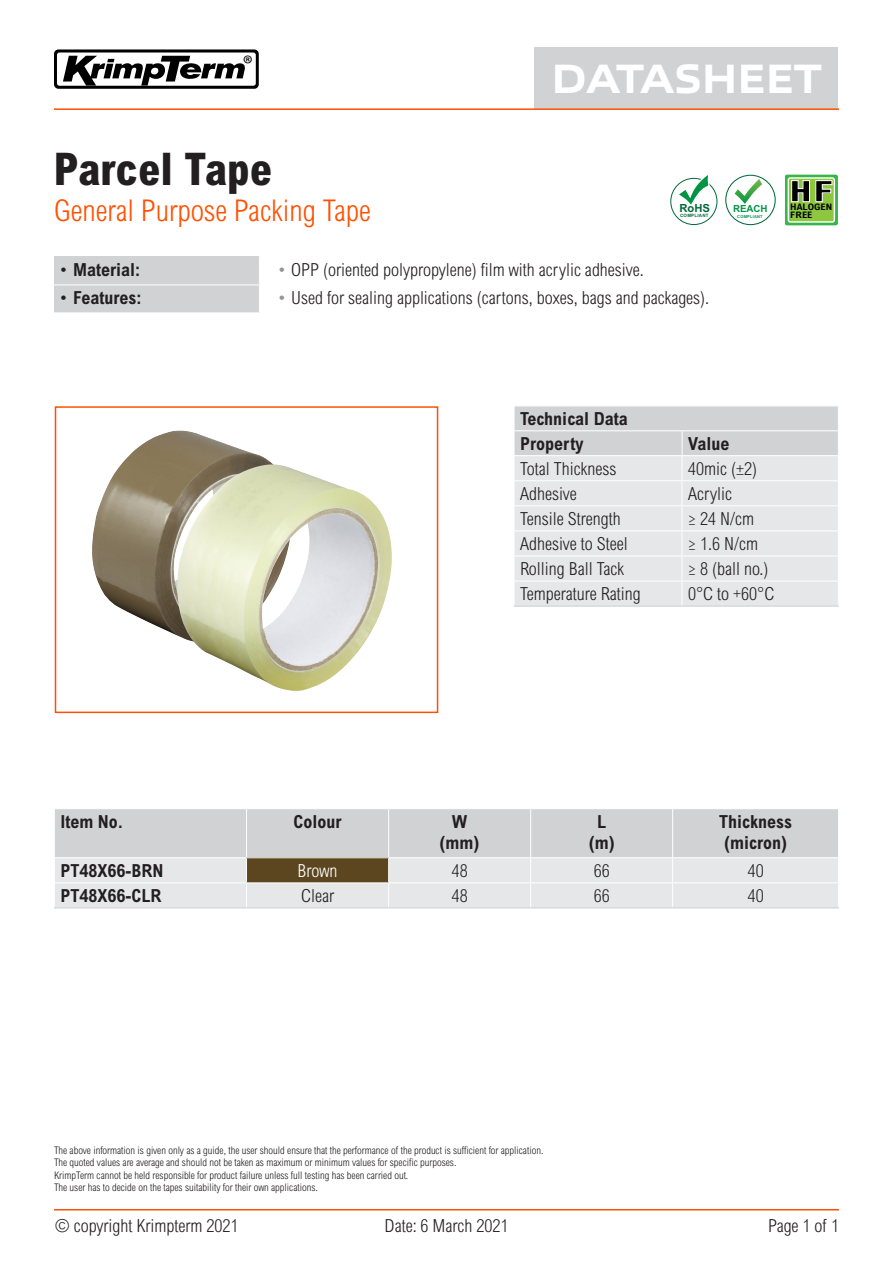
<style>
.page{position:relative;width:893px;height:1263px;background:#fff}
.page>*{position:absolute;margin:0;border:0;box-sizing:border-box;transform-origin:0 0}
.t1{font:800 condensed 45px "Arial MT Std";color:#231f20}
.t2{font:800 41.4px "Allumi Std Extended";letter-spacing:-.02em;color:#fff;scale:.9 1}
.t3{font:300 condensed 30px "Arial MT Std";color:#ff5000}
.t4{font:800 condensed 29.4px "Arial MT Std";color:#000;scale:1.33 1}
.t5{font:24.15px "Myriad Pro";color:#000}
.t6{font:300 condensed 18px "Arial MT Std";color:#231f20}
.t7{font:700 condensed 18px/21.6px "Arial MT Std";color:#231f20;text-align:center}
.t8{font:300 condensed 18px "Arial MT Std";color:#fff}
.t9{font:700 11.25px "Arial MT Std";color:#006838}
.t10{font:300 condensed 10.5px/12.6px "Arial MT Std";color:#231f20}
.t11{font:700 9.75px "Arial MT Std";color:#009444}
.t12{font:700 condensed 9px/7.6px "Arial MT Std";color:#000;scale:1.18 1}
.t13{font:700 4.5px "Arial MT Std";letter-spacing:.045em;color:#006838}
.t14{font:700 4.05px "Arial MT Std";letter-spacing:.045em;color:#009444}
.s1{font-weight:300}
.s2{color:#939598}
</style>
<div class="page">
<div style="left:54px;top:256px;width:205px;height:57px;background:#d1d2d4"></div>
<div style="left:534px;top:48px;width:304px;height:61px;background:#d1d2d4"></div>
<svg style="left:54px;top:49px;width:205px;height:40px"></svg>
<hr style="left:54px;top:285px;width:205px;height:1px;background:#fff">
<hr style="left:54px;top:312px;width:205px;height:1px;background:#fff">
<hr style="left:54px;top:108px;width:785px;height:2px;background:#ff5000">
<svg style="left:55px;top:809px;width:783px;height:98px;background:#d6d6d6"></svg>
<hr style="left:54px;top:907px;width:193px;height:1px;background:#d1d2d4">
<hr style="left:247px;top:907px;width:142px;height:1px;background:#d1d2d4">
<hr style="left:389px;top:907px;width:142px;height:1px;background:#d1d2d4">
<hr style="left:531px;top:907px;width:142px;height:1px;background:#d1d2d4">
<hr style="left:673px;top:907px;width:166px;height:1px;background:#d1d2d4">
<div style="left:55px;top:406px;width:383px;height:307px;border:2px solid #ff5000"></div>
<img style="left:92px;top:430px;width:181px;height:206px">
<img style="left:177px;top:464px;width:215px;height:227px">
<svg style="left:514px;top:406px;width:324px;height:199px;background:#e2e3e5"></svg>
<hr style="left:514px;top:605px;width:168px;height:2px;background:#d1d2d4">
<hr style="left:682px;top:605px;width:157px;height:2px;background:#d1d2d4">
<hr style="left:54px;top:1209px;width:785px;height:1px;background:#ff5000">
<svg style="left:785px;top:175px;width:53px;height:50px"></svg>
<div style="left:788px;top:178px;width:46px;height:44px;background:#8dc63f;border-radius:2px"></div>
<div style="left:788px;top:177px;width:47px;height:46px;border:1px solid #fff;border-radius:2px"></div>
<svg style="left:791px;top:180px;width:42px;height:22px"></svg>
<div style="left:725px;top:175px;width:51px;height:50px;border:1px solid #006838;border-radius:50%"></div>
<svg style="left:735px;top:179px;width:27px;height:25px"></svg>
<div style="left:670px;top:178px;width:47px;height:47px;border:1px solid #006838;border-radius:50%"></div>
<svg style="left:676px;top:175px;width:34px;height:30px"></svg>
<h3 class="t5" style="left:243px;top:49px;width:12px">®</h3>
<h1 class="t1" style="left:54px;top:141px;width:220px">Parcel Tape</h1>
<h3 class="t3" style="left:54px;top:193px;width:318px">General Purpose Packing Tape</h3>
<h2 class="t2" style="left:551px;top:56px;width:303px">DATASHEET</h2>
<p class="t9" style="left:679px;top:201px;width:32px">RoHS</p>
<p class="t13" style="left:680px;top:213px;width:30px">COMPLIANT</p>
<p class="t11" style="left:733px;top:202px;width:36px">REACH</p>
<p class="t14" style="left:737px;top:214px;width:27px">COMPLIANT</p>
<h3 class="t4" style="left:790px;top:173px;width:34px">HF</h3>
<p class="t12" style="left:790px;top:203px;width:37px">HALOGEN<br>FREE</p>
<h3 class="t7" style="left:58px;top:258px;width:83px"><span class="s1">•</span> Material:</h3>
<h3 class="t6" style="left:276px;top:259px;width:369px"><span class="s2">•</span> OPP (oriented polypropylene) film with acrylic adhesive.</h3>
<h3 class="t7" style="left:58px;top:287px;width:85px"><span class="s1">•</span> Features:</h3>
<h3 class="t6" style="left:276px;top:288px;width:434px"><span class="s2">•</span> Used for sealing applications (cartons, boxes, bags and packages).</h3>
<h3 class="t7" style="left:520px;top:406px;width:109px;line-height:24.9px;text-align:left">Technical Data<br>Property</h3>
<h3 class="t7" style="left:688px;top:432px;width:43px">Value</h3>
<h3 class="t6" style="left:520px;top:458px;width:98px">Total Thickness</h3>
<h3 class="t6" style="left:688px;top:458px;width:70px">40mic (±2)</h3>
<h3 class="t6" style="left:520px;top:483px;width:58px">Adhesive</h3>
<h3 class="t6" style="left:688px;top:483px;width:46px">Acrylic</h3>
<h3 class="t6" style="left:520px;top:508px;width:102px">Tensile Strength</h3>
<h3 class="t6" style="left:688px;top:508px;width:67px">≥ 24 N/cm</h3>
<h3 class="t6" style="left:520px;top:533px;width:109px">Adhesive to Steel</h3>
<h3 class="t6" style="left:688px;top:533px;width:71px">≥ 1.6 N/cm</h3>
<h3 class="t6" style="left:520px;top:558px;width:106px">Rolling Ball Tack</h3>
<h3 class="t6" style="left:688px;top:558px;width:82px">≥ 8 (ball no.)</h3>
<h3 class="t6" style="left:520px;top:584px;width:122px">Temperature Rating</h3>
<h3 class="t6" style="left:688px;top:584px;width:88px">0°C to +60°C</h3>
<h3 class="t7" style="left:60px;top:810px;width:65px">Item No.</h3>
<h3 class="t7" style="left:294px;top:810px;width:50px">Colour</h3>
<h3 class="t7" style="left:440px;top:810px;width:41px">W (mm)</h3>
<h3 class="t7" style="left:589px;top:810px;width:27px">L (m)</h3>
<h3 class="t7" style="left:719px;top:810px;width:74px;text-align:left">Thickness (micron)</h3>
<h3 class="t7" style="left:60px;top:859px;width:105px">PT48X66-BRN</h3>
<h3 class="t8" style="left:298px;top:860px;width:41px">Brown</h3>
<h3 class="t6" style="left:452px;top:860px;width:17px">48</h3>
<h3 class="t6" style="left:594px;top:860px;width:17px">66</h3>
<h3 class="t6" style="left:748px;top:860px;width:17px">40</h3>
<h3 class="t7" style="left:60px;top:884px;width:103px">PT48X66-CLR</h3>
<h3 class="t6" style="left:301px;top:885px;width:35px">Clear</h3>
<h3 class="t6" style="left:452px;top:885px;width:17px">48</h3>
<h3 class="t6" style="left:594px;top:885px;width:17px">66</h3>
<h3 class="t6" style="left:748px;top:885px;width:17px">40</h3>
<p class="t10" style="left:54px;top:1144px;width:491px">The above information is given only as a guide, the user should ensure that the performance of the product is sufficient for application.<br>The quoted values are average and should not be taken as maximum or minimum values for specific purposes.<br>KrimpTerm cannot be held responsible for product failure unless full testing has been carried out.<br>The user has to decide on the tapes suitability for their own applications.</p>
<h3 class="t6" style="left:55px;top:1216px;width:185px">© copyright Krimpterm 2021</h3>
<h3 class="t6" style="left:385px;top:1216px;width:125px">Date: 6 March 2021</h3>
<h3 class="t6" style="left:768px;top:1216px;width:72px">Page 1 of 1</h3>
</div>
